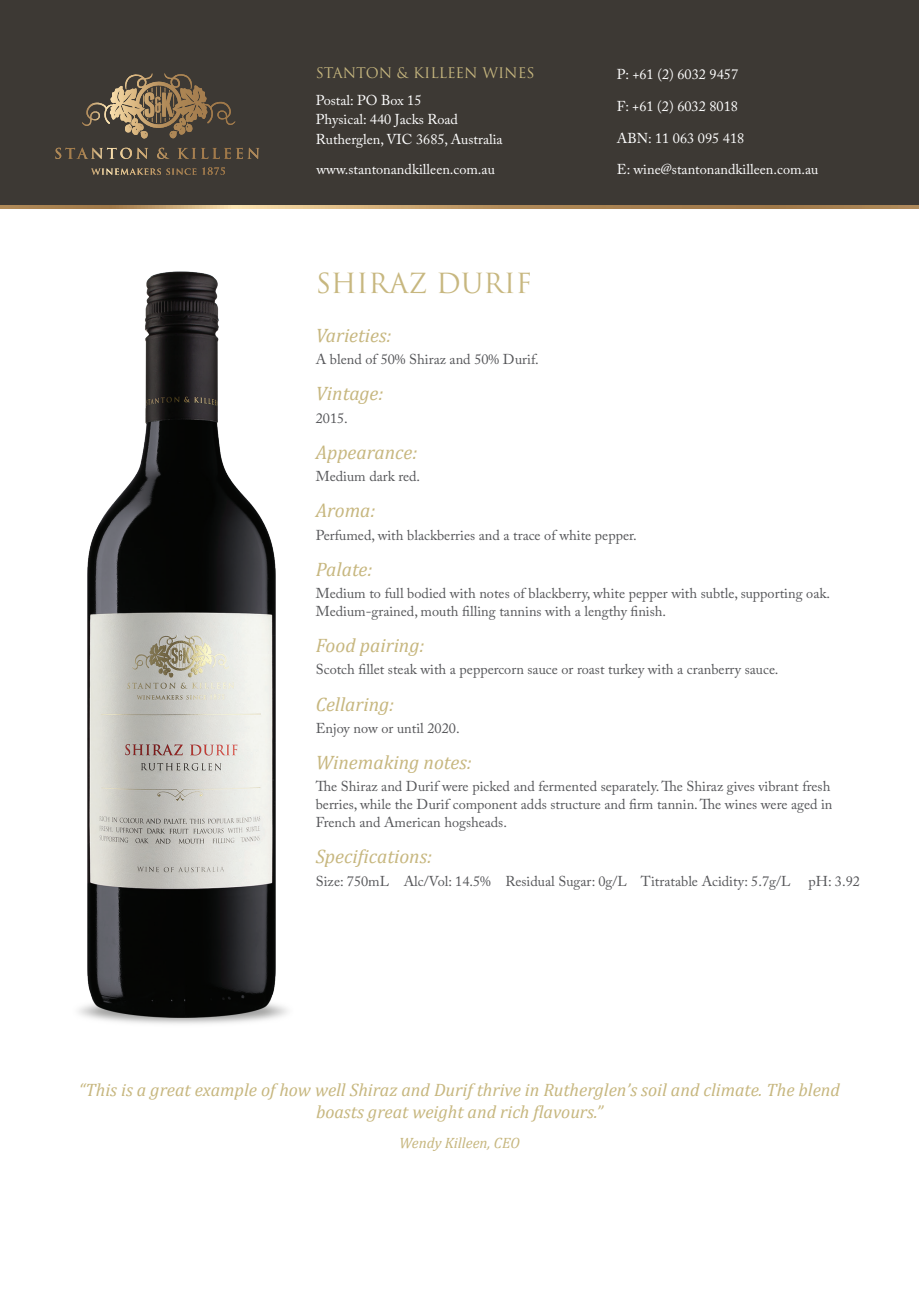
<style>
.page{position:relative;width:919px;height:1289px;background:#fff}
.page>*{position:absolute;margin:0;border:0;box-sizing:border-box;transform-origin:0 0}
.WINE_TITLE{font:27px "Trajan Pro 3";color:#c7b77f}
.SUB_HEADING{font:italic 19.5px "Cambria";color:#c7b77f}
.t1{font:italic 18px/21.6px "Cambria";color:#c7b77f;text-align:center}
.t2{font:italic 15px "Cambria";color:#c7b77f}
.BODY{font:14.25px/18px "Adobe Caslon Pro";color:#555659}
.t3{font:14.25px/19.5px "Adobe Caslon Pro";color:#fff}
.t4{font:14.25px "Trajan Pro 3";letter-spacing:-.005em;color:#c7b77f}
</style>
<div class="page">
<div style="left:0;top:0;width:918px;height:206px;background:#3d3934"></div>
<svg style="left:176px;top:123px;width:20px;height:52px"></svg>
<svg style="left:125px;top:73px;width:46px;height:28px"></svg>
<svg style="left:0;top:206px;width:918px;height:3px;background:#b28c5a"></svg>
<img style="left:55px;top:205px;width:258px;height:819px">
<p class="t4" style="left:316px;top:63px;width:220px">STANTON &amp; KILLEEN WINES</p>
<p class="t3" style="left:316px;top:90px;width:188px">Postal: PO Box 15<br>Physical: 440 Jacks Road<br>Rutherglen, VIC 3685, Australia</p>
<p class="t3" style="left:316px;top:159px;width:180px">www.stantonandkilleen.com.au</p>
<p class="t3" style="left:616px;top:64px;width:123px">P: +61 (2) 6032 9457</p>
<p class="t3" style="left:616px;top:96px;width:123px">F: +61 (2) 6032 8018</p>
<p class="t3" style="left:616px;top:128px;width:129px">ABN: 11 063 095 418</p>
<p class="t3" style="left:616px;top:160px;width:203px">E: wine@stantonandkilleen.com.au</p>
<p class="WINE_TITLE" style="left:316px;top:265px;width:217px">SHIRAZ DURIF</p>
<p class="SUB_HEADING" style="left:316px;top:321px;width:77px">Varieties:</p>
<p class="BODY" style="left:316px;top:350px;width:224px">A blend of 50% Shiraz and 50% Durif.</p>
<p class="SUB_HEADING" style="left:316px;top:380px;width:69px">Vintage:</p>
<p class="BODY" style="left:316px;top:408px;width:34px">2015.</p>
<p class="SUB_HEADING" style="left:316px;top:438px;width:103px">Appearance:</p>
<p class="BODY" style="left:316px;top:467px;width:106px">Medium dark red.</p>
<p class="SUB_HEADING" style="left:316px;top:497px;width:61px">Aroma:</p>
<p class="BODY" style="left:316px;top:525px;width:322px">Perfumed, with blackberries and a trace of white pepper.</p>
<p class="SUB_HEADING" style="left:316px;top:555px;width:58px">Palate:</p>
<p class="BODY" style="left:316px;top:584px;width:516px">Medium to full bodied with notes of blackberry, white pepper with subtle, supporting oak.<br>Medium-grained, mouth filling tannins with a lengthy finish.</p>
<p class="SUB_HEADING" style="left:316px;top:631px;width:110px">Food pairing:</p>
<p class="BODY" style="left:316px;top:660px;width:464px">Scotch fillet steak with a peppercorn sauce or roast turkey with a cranberry sauce.</p>
<p class="SUB_HEADING" style="left:316px;top:690px;width:80px">Cellaring:</p>
<p class="BODY" style="left:316px;top:719px;width:145px">Enjoy now or until 2020.</p>
<p class="SUB_HEADING" style="left:316px;top:748px;width:158px">Winemaking notes:</p>
<p class="BODY" style="left:316px;top:777px;width:518px">The Shiraz and Durif were picked and fermented separately. The Shiraz gives vibrant fresh berries, while the Durif component adds structure and firm tannin. The wines were aged in<br>French and American hogsheads.</p>
<p class="SUB_HEADING" style="left:316px;top:843px;width:118px">Specifications:</p>
<p class="BODY" style="left:316px;top:871px;width:476px">Size: 750mL Alc/Vol: 14.5% Residual Sugar: 0g/L Titratable Acidity: 5.7g/L</p>
<p class="BODY" style="left:808px;top:871px;width:53px">pH: 3.92</p>
<p class="t1" style="left:79px;top:1078px;width:762px">“This is a great example of how well Shiraz and Durif thrive in Rutherglen’s soil and climate. The blend boasts great weight and rich flavours.”</p>
<p class="t2" style="left:399px;top:1132px;width:122px">Wendy Killeen, CEO</p>
</div>
